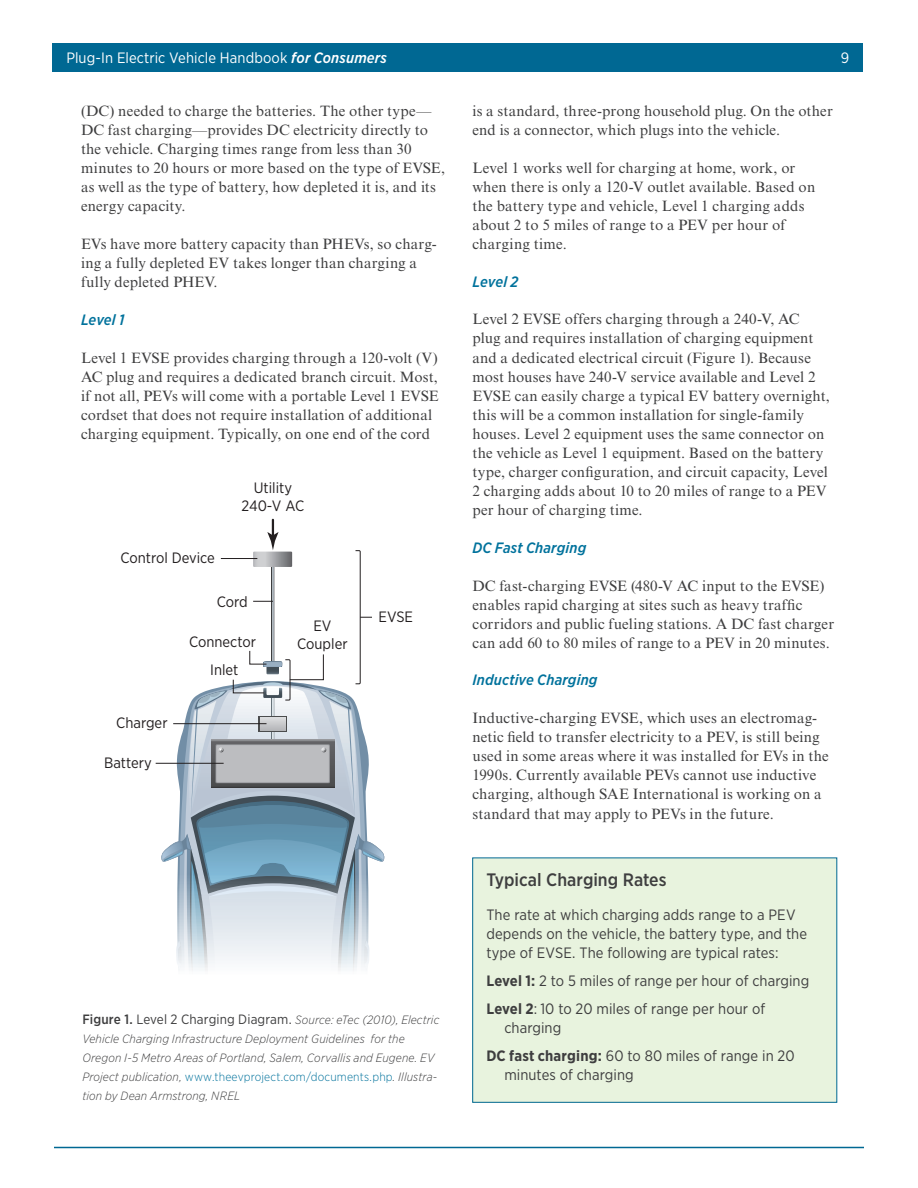
<style>
.page{position:relative;width:918px;height:1188px;background:#fff}
.page>*{position:absolute;margin:0;border:0;box-sizing:border-box;transform-origin:0 0}
.t1{font:500 18px "Gotham Narrow";color:#3e3e3f}
.t2{font:15px/19px "Times New Roman MT Std";letter-spacing:.01em;color:#3e3e3f}
.t3{font:15px/19px "Gotham Narrow";letter-spacing:.005em;color:#3e3e3f}
.t4{font:15px/18px "Gotham Narrow";color:#231f20;text-align:center}
.t5{font:15px "Gotham Narrow";letter-spacing:.005em;color:#fff}
.t6{font:italic 500 15px "Gotham Narrow";letter-spacing:.005em;color:#00729c}
.t7{font:italic 300 12px/19px "Gotham Narrow";letter-spacing:.01em;color:#3e3e3f}
.s1{font-weight:500;font-style:italic}
.s2{font-weight:500;font-style:normal;font-size:13.5px}
.s3{font-weight:400;font-style:normal;font-size:13.5px}
.s4{font-style:normal;color:#00729c}
.s5{font-weight:700}
</style>
<div class="page">
<div style="left:53px;top:44px;width:810px;height:28px;background:#006893"></div>
<hr style="left:54px;top:1147px;width:810px;height:1px;background:#006893">
<div style="left:473px;top:858px;width:364px;height:244px;background:#e8f3de"></div>
<svg style="left:161px;top:520px;width:211px;height:315px"></svg>
<hr style="left:156px;top:763px;width:68px;height:1px;background:#231f20">
<svg style="left:161px;top:835px;width:224px;height:135px"></svg>
<p class="t5" style="left:66px;top:48px;width:322px">Plug-In Electric Vehicle Handbook <span class="s1">for Consumers</span></p>
<p class="t5" style="left:841px;top:48px;width:10px">9</p>
<p class="t2" style="left:81px;top:101px;width:366px">(DC) needed to charge the batteries. The other type— DC fast charging—provides DC electricity directly to the vehicle. Charging times range from less than 30 minutes to 20 hours or more based on the type of EVSE, as well as the type of battery, how depleted it is, and its energy capacity.</p>
<p class="t2" style="left:81px;top:234px;width:357px">EVs have more battery capacity than PHEVs, so charg&shy;ing a fully depleted EV takes longer than charging a fully depleted PHEV.</p>
<p class="t6" style="left:81px;top:310px;width:45px">Level 1</p>
<p class="t2" style="left:81px;top:348px;width:359px">Level 1 EVSE provides charging through a 120-volt (V)<br>AC plug and requires a dedicated branch circuit. Most, if not all, PEVs will come with a portable Level 1 EVSE cordset that does not require installation of additional charging equipment. Typically, on one end of the cord</p>
<p class="t2" style="left:472px;top:101px;width:362px">is a standard, three-prong household plug. On the other end is a connector, which plugs into the vehicle.</p>
<p class="t2" style="left:472px;top:158px;width:344px">Level 1 works well for charging at home, work, or when there is only a 120-V outlet available. Based on the battery type and vehicle, Level 1 charging adds about 2 to 5 miles of range to a PEV per hour of charging time.</p>
<p class="t6" style="left:473px;top:272px;width:48px">Level 2</p>
<p class="t2" style="left:473px;top:310px;width:359px">Level 2 EVSE offers charging through a 240-V, AC plug and requires installation of charging equipment and a dedicated electrical circuit (Figure 1). Because most houses have 240-V service available and Level 2<br>EVSE can easily charge a typical EV battery overnight, this will be a common installation for single-family houses. Level 2 equipment uses the same connector on the vehicle as Level 1 equipment. Based on the battery type, charger configuration, and circuit capacity, Level 2 charging adds about 10 to 20 miles of range to a PEV per hour of charging time.</p>
<p class="t6" style="left:473px;top:538px;width:115px">DC Fast Charging</p>
<p class="t2" style="left:473px;top:576px;width:363px">DC fast-charging EVSE (480-V AC input to the EVSE) enables rapid charging at sites such as heavy traffic corridors and public fueling stations. A DC fast charger can add 60 to 80 miles of range to a PEV in 20 minutes.</p>
<p class="t6" style="left:473px;top:671px;width:126px">Inductive Charging</p>
<p class="t2" style="left:473px;top:709px;width:358px">Inductive-charging EVSE, which uses an electromag&shy;netic field to transfer electricity to a PEV, is still being used in some areas where it was installed for EVs in the 1990s. Currently available PEVs cannot use inductive charging, although SAE International is working on a standard that may apply to PEVs in the future.</p>
<p class="t4" style="left:242px;top:479px;width:64px">Utility<br>240-V AC</p>
<p class="t4" style="left:121px;top:548px;width:96px">Control Device</p>
<p class="t4" style="left:217px;top:592px;width:32px">Cord</p>
<p class="t4" style="left:379px;top:607px;width:36px">EVSE</p>
<p class="t4" style="left:297px;top:616px;width:52px">EV<br>Coupler</p>
<p class="t4" style="left:189px;top:632px;width:68px">Connector</p>
<p class="t4" style="left:210px;top:660px;width:30px">Inlet</p>
<p class="t4" style="left:116px;top:714px;width:53px">Charger</p>
<p class="t4" style="left:104px;top:753px;width:49px">Battery</p>
<p class="t7" style="left:82px;top:1010px;width:359px"><span class="s2">Figure 1.</span> <span class="s3">Level 2 Charging Diagram.</span> Source: eTec (2010), Electric Vehicle Charging Infrastructure Deployment Guidelines for the Oregon I-5 Metro Areas of Portland, Salem, Corvallis and Eugene. EV Project publication, <span class="s4">www.theevproject.com/documents.php</span>. Illustra&shy;tion by Dean Armstrong, NREL</p>
<p class="t1" style="left:486px;top:868px;width:182px">Typical Charging Rates</p>
<p class="t3" style="left:486px;top:905px;width:322px">The rate at which charging adds range to a PEV depends on the vehicle, the battery type, and the type of EVSE. The following are typical rates:</p>
<p class="t3" style="left:486px;top:967px;width:324px;line-height:28px"><span class="s5">Level 1:</span> 2 to 5 miles of range per hour of charging<br><span class="s5">Level 2</span>: 10 to 20 miles of range per hour of</p>
<p class="t3" style="left:486px;top:1014px;width:310px;line-height:28px;text-indent:18px">charging<br><span class="s5">DC fast charging:</span> 60 to 80 miles of range in 20</p>
<p class="t3" style="left:504px;top:1065px;width:131px">minutes of charging</p>
</div>
